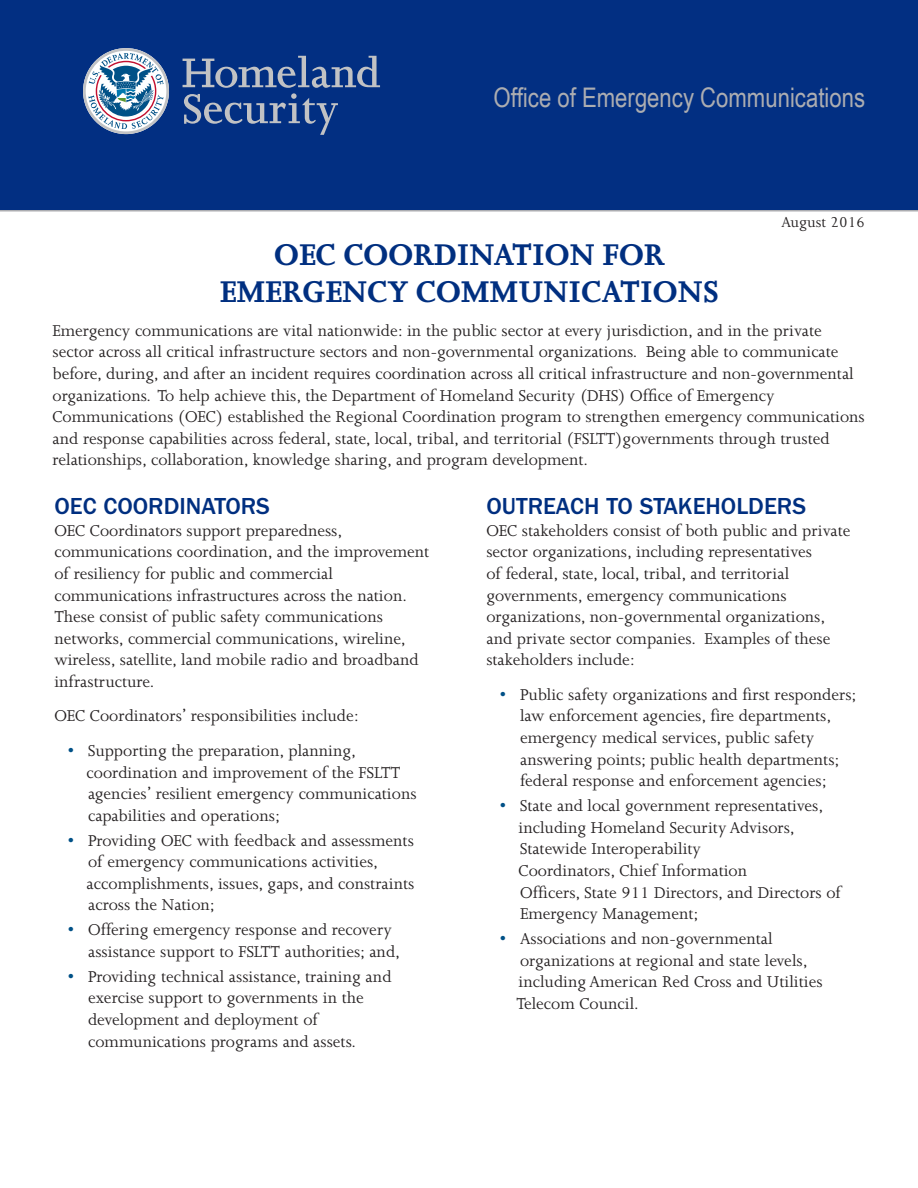
<style>
.page{position:relative;width:918px;height:1188px;background:#fff}
.page>*{position:absolute;margin:0;border:0;box-sizing:border-box;transform-origin:0 0}
.t1{font:700 34.5px/37.5px "Joanna MT Std";color:#002f80;text-align:center}
.t2{font:27px "Arial Narrow";color:#acadb1}
.Heading_1__Blue_Cap{font:500 24px "Franklin Gothic LT";color:#002f80}
.t3{font:18px/21.6px "Joanna MT Std";color:#231f20}
.Normal_close{font:16.5px "Joanna MT Std";color:#231f20}
.s1{color:#005187}
</style>
<div class="page">
<div style="left:0;top:0;width:918px;height:212px;background:#022f82"></div>
<svg style="left:183px;top:56px;width:197px;height:79px;background:#2a4d8f"></svg>
<svg style="left:83px;top:48px;width:86px;height:86px"></svg>
<h2 class="t2" style="left:493px;top:77px;width:373px">Office of Emergency Communications</h2>
<p class="Normal_close" style="left:782px;top:213px;width:85px">August 2016</p>
<p class="t1" style="left:220px;top:236px;width:501px">OEC COORDINATION FOR<br>EMERGENCY COMMUNICATIONS</p>
<p class="t3" style="left:52px;top:320px;width:814px">Emergency communications are vital nationwide: in the public sector at every jurisdiction, and in the private sector across all critical infrastructure sectors and non-governmental organizations. Being able to communicate before, during, and after an incident requires coordination across all critical infrastructure and non-governmental organizations. To help achieve this, the Department of Homeland Security (DHS) Office of Emergency Communications (OEC) established the Regional Coordination program to strengthen emergency communications and response capabilities across federal, state, local, tribal, and territorial (FSLTT)governments through trusted relationships, collaboration, knowledge sharing, and program development.</p>
<p class="Heading_1__Blue_Cap" style="left:54px;top:493px;width:217px">OEC COORDINATORS</p>
<p class="t3" style="left:54px;top:520px;width:376px">OEC Coordinators support preparedness, communications coordination, and the improvement of resiliency for public and commercial communications infrastructures across the nation.<br>These consist of public safety communications networks, commercial communications, wireline, wireless, satellite, land mobile radio and broadband infrastructure.</p>
<p class="t3" style="left:54px;top:705px;width:306px">OEC Coordinators’ responsibilities include:</p>
<p class="t3" style="left:87px;top:740px;width:332px;text-indent:-19px"><span class="s1">•</span> Supporting the preparation, planning, coordination and improvement of the FSLTT agencies’ resilient emergency communications capabilities and operations;</p>
<p class="t3" style="left:87px;top:830px;width:329px;text-indent:-19px"><span class="s1">•</span> Providing OEC with feedback and assessments of emergency communications activities, accomplishments, issues, gaps, and constraints across the Nation;</p>
<p class="t3" style="left:88px;top:919px;width:314px;text-indent:-20px"><span class="s1">•</span> Offering emergency response and recovery assistance support to FSLTT authorities; and,</p>
<p class="t3" style="left:88px;top:966px;width:305px;text-indent:-20px"><span class="s1">•</span> Providing technical assistance, training and exercise support to governments in the development and deployment of communications programs and assets.</p>
<p class="Heading_1__Blue_Cap" style="left:486px;top:493px;width:321px">OUTREACH TO STAKEHOLDERS</p>
<p class="t3" style="left:486px;top:520px;width:366px">OEC stakeholders consist of both public and private sector organizations, including representatives<br>of federal, state, local, tribal, and territorial governments, emergency communications organizations, non-governmental organizations, and private sector companies. Examples of these stakeholders include:</p>
<p class="t3" style="left:520px;top:684px;width:338px;text-indent:-20px"><span class="s1">•</span> Public safety organizations and first responders; law enforcement agencies, fire departments, emergency medical services, public safety answering points; public health departments; federal response and enforcement agencies;</p>
<p class="t3" style="left:519px;top:795px;width:324px;text-indent:-19px"><span class="s1">•</span> State and local government representatives, including Homeland Security Advisors, Statewide Interoperability<br>Coordinators, Chief Information<br>Officers, State 911 Directors, and Directors of Emergency Management;</p>
<p class="t3" style="left:516px;top:928px;width:308px;text-indent:-17px"><span class="s1">•</span> Associations and non-governmental organizations at regional and state levels, including American Red Cross and Utilities Telecom Council.</p>
</div>
